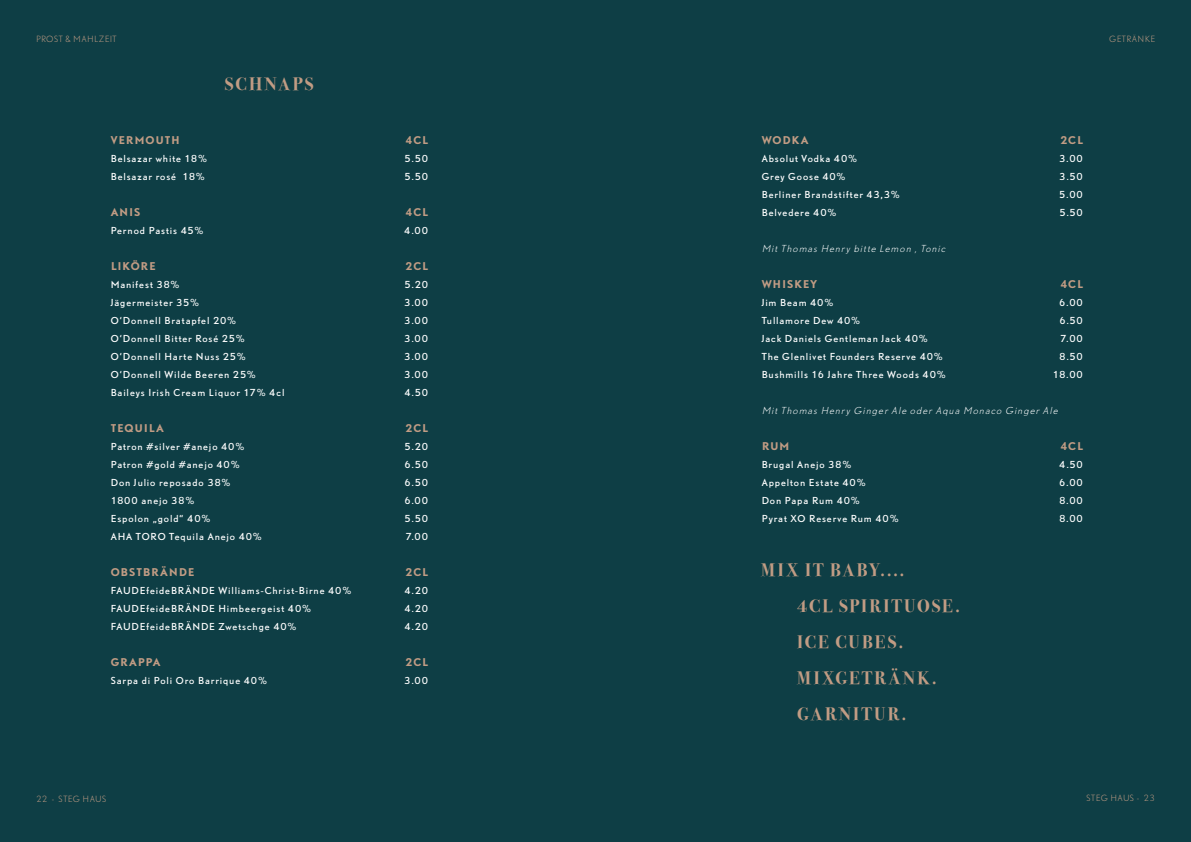
<style>
.page{position:relative;width:1191px;height:842px;background:#0e3e45}
.page>*{position:absolute;margin:0;border:0;box-sizing:border-box;transform-origin:0 0}
.t1{font:700 18px/36px "Bodoni Svty Two ITCTT";letter-spacing:.115em;color:#c19c84}
.t2{font:700 10px "DTL Nobel T";letter-spacing:.08em;color:#c19c84}
.t3{font:9px "DTL Nobel T";letter-spacing:.1em;color:#fff}
.t4{font:italic 300 9px "DTL Nobel T";color:#fff}
.t5{font:300 8px "DTL Nobel T";letter-spacing:.05em;color:#c19c84}
</style>
<div class="page">
<p class="t5" style="left:36px;top:34px;width:82px">PROST &amp; MAHLZEIT</p>
<p class="t5" style="left:1109px;top:34px;width:47px">GETRÄNKE</p>
<h1 class="t1" style="left:225px;top:64px;width:90px">SCHNAPS</h1>
<p class="t2" style="left:111px;top:133px;width:71px">VERMOUTH</p>
<p class="t2" style="left:405px;top:133px;width:24px">4CL</p>
<p class="t3" style="left:111px;top:152px;width:98px">Belsazar white 18%</p>
<p class="t3" style="left:404px;top:152px;width:25px">5.50</p>
<p class="t3" style="left:111px;top:170px;width:96px">Belsazar rosé 18%</p>
<p class="t3" style="left:404px;top:170px;width:25px">5.50</p>
<p class="t2" style="left:111px;top:205px;width:31px">ANIS</p>
<p class="t2" style="left:405px;top:205px;width:24px">4CL</p>
<p class="t3" style="left:111px;top:224px;width:94px">Pernod Pastis 45%</p>
<p class="t3" style="left:404px;top:224px;width:25px">4.00</p>
<p class="t2" style="left:111px;top:259px;width:47px">LIKÖRE</p>
<p class="t2" style="left:405px;top:259px;width:24px">2CL</p>
<p class="t3" style="left:111px;top:278px;width:70px">Manifest 38%</p>
<p class="t3" style="left:404px;top:278px;width:25px">5.20</p>
<p class="t3" style="left:111px;top:296px;width:90px">Jägermeister 35%</p>
<p class="t3" style="left:404px;top:296px;width:25px">3.00</p>
<p class="t3" style="left:111px;top:314px;width:127px">O‘Donnell Bratapfel 20%</p>
<p class="t3" style="left:404px;top:314px;width:25px">3.00</p>
<p class="t3" style="left:111px;top:332px;width:136px">O‘Donnell Bitter Rosé 25%</p>
<p class="t3" style="left:404px;top:332px;width:25px">3.00</p>
<p class="t3" style="left:111px;top:350px;width:136px">O‘Donnell Harte Nuss 25%</p>
<p class="t3" style="left:404px;top:350px;width:25px">3.00</p>
<p class="t3" style="left:111px;top:368px;width:147px">O‘Donnell Wilde Beeren 25%</p>
<p class="t3" style="left:404px;top:368px;width:25px">3.00</p>
<p class="t3" style="left:111px;top:386px;width:175px">Baileys Irish Cream Liquor 17% 4cl</p>
<p class="t3" style="left:404px;top:386px;width:25px">4.50</p>
<p class="t2" style="left:111px;top:421px;width:55px">TEQUILA</p>
<p class="t2" style="left:405px;top:421px;width:24px">2CL</p>
<p class="t3" style="left:111px;top:440px;width:135px">Patron #silver #anejo 40%</p>
<p class="t3" style="left:404px;top:440px;width:25px">5.20</p>
<p class="t3" style="left:111px;top:458px;width:130px">Patron #gold #anejo 40%</p>
<p class="t3" style="left:404px;top:458px;width:25px">6.50</p>
<p class="t3" style="left:111px;top:476px;width:121px">Don Julio reposado 38%</p>
<p class="t3" style="left:404px;top:476px;width:25px">6.50</p>
<p class="t3" style="left:111px;top:494px;width:85px">1800 anejo 38%</p>
<p class="t3" style="left:404px;top:494px;width:25px">6.00</p>
<p class="t3" style="left:111px;top:512px;width:101px">Espolon „gold“ 40%</p>
<p class="t3" style="left:404px;top:512px;width:25px">5.50</p>
<p class="t3" style="left:111px;top:530px;width:153px">AHA TORO Tequila Anejo 40%</p>
<p class="t3" style="left:405px;top:530px;width:24px">7.00</p>
<p class="t2" style="left:111px;top:565px;width:85px">OBSTBRÄNDE</p>
<p class="t2" style="left:405px;top:565px;width:24px">2CL</p>
<p class="t3" style="left:111px;top:584px;width:242px">FAUDEfeideBRÄNDE Williams-Christ-Birne 40%</p>
<p class="t3" style="left:404px;top:584px;width:25px">4.20</p>
<p class="t3" style="left:111px;top:602px;width:202px">FAUDEfeideBRÄNDE Himbeergeist 40%</p>
<p class="t3" style="left:404px;top:602px;width:25px">4.20</p>
<p class="t3" style="left:111px;top:620px;width:187px">FAUDEfeideBRÄNDE Zwetschge 40%</p>
<p class="t3" style="left:404px;top:620px;width:25px">4.20</p>
<p class="t2" style="left:111px;top:655px;width:51px">GRAPPA</p>
<p class="t2" style="left:405px;top:655px;width:24px">2CL</p>
<p class="t3" style="left:111px;top:674px;width:158px">Sarpa di Poli Oro Barrique 40%</p>
<p class="t3" style="left:404px;top:674px;width:25px">3.00</p>
<p class="t2" style="left:761px;top:133px;width:48px">WODKA</p>
<p class="t2" style="left:1060px;top:133px;width:24px">2CL</p>
<p class="t3" style="left:761px;top:152px;width:97px">Absolut Vodka 40%</p>
<p class="t3" style="left:1059px;top:152px;width:25px">3.00</p>
<p class="t3" style="left:761px;top:170px;width:85px">Grey Goose 40%</p>
<p class="t3" style="left:1059px;top:170px;width:25px">3.50</p>
<p class="t3" style="left:761px;top:188px;width:140px">Berliner Brandstifter 43,3%</p>
<p class="t3" style="left:1059px;top:188px;width:25px">5.00</p>
<p class="t3" style="left:761px;top:206px;width:76px">Belvedere 40%</p>
<p class="t3" style="left:1059px;top:206px;width:25px">5.50</p>
<p class="t4" style="left:761px;top:243px;width:188px">Mit Thomas Henry bitte Lemon , Tonic</p>
<p class="t2" style="left:761px;top:277px;width:57px">WHISKEY</p>
<p class="t2" style="left:1060px;top:277px;width:24px">4CL</p>
<p class="t3" style="left:761px;top:296px;width:73px">Jim Beam 40%</p>
<p class="t3" style="left:1059px;top:296px;width:25px">6.00</p>
<p class="t3" style="left:761px;top:314px;width:100px">Tullamore Dew 40%</p>
<p class="t3" style="left:1059px;top:314px;width:25px">6.50</p>
<p class="t3" style="left:761px;top:332px;width:168px">Jack Daniels Gentleman Jack 40%</p>
<p class="t3" style="left:1060px;top:332px;width:24px">7.00</p>
<p class="t3" style="left:761px;top:350px;width:183px">The Glenlivet Founders Reserve 40%</p>
<p class="t3" style="left:1059px;top:350px;width:25px">8.50</p>
<p class="t3" style="left:761px;top:368px;width:186px">Bushmills 16 Jahre Three Woods 40%</p>
<p class="t3" style="left:1052px;top:368px;width:32px">18.00</p>
<p class="t4" style="left:761px;top:405px;width:300px">Mit Thomas Henry Ginger Ale oder Aqua Monaco Ginger Ale</p>
<p class="t2" style="left:761px;top:439px;width:29px">RUM</p>
<p class="t2" style="left:1060px;top:439px;width:24px">4CL</p>
<p class="t3" style="left:761px;top:458px;width:91px">Brugal Anejo 38%</p>
<p class="t3" style="left:1059px;top:458px;width:25px">4.50</p>
<p class="t3" style="left:761px;top:476px;width:105px">Appelton Estate 40%</p>
<p class="t3" style="left:1059px;top:476px;width:25px">6.00</p>
<p class="t3" style="left:761px;top:494px;width:100px">Don Papa Rum 40%</p>
<p class="t3" style="left:1059px;top:494px;width:25px">8.00</p>
<p class="t3" style="left:761px;top:512px;width:138px">Pyrat XO Reserve Rum 40%</p>
<p class="t3" style="left:1059px;top:512px;width:25px">8.00</p>
<h1 class="t1" style="left:797px;top:550px;width:164px;text-indent:-36px">MIX IT BABY....<br>4CL SPIRITUOSE.<br>ICE CUBES.<br>MIXGETRÄNK.<br>GARNITUR.</h1>
<p class="t5" style="left:36px;top:794px;width:72px">22 - STEG HAUS</p>
<p class="t5" style="left:1086px;top:793px;width:70px">STEG HAUS - 23</p>
</div>
